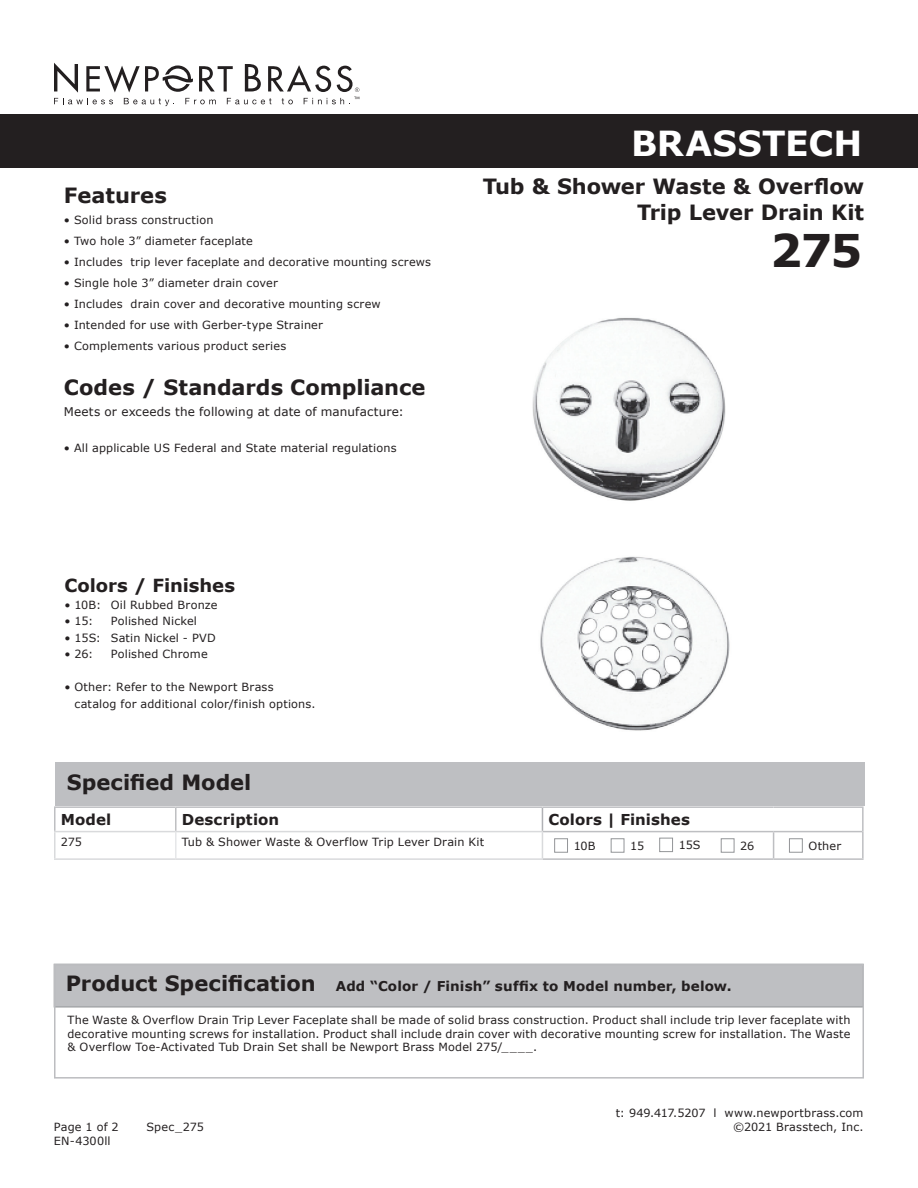
<style>
.page{position:relative;width:918px;height:1188px;background:#fff}
.page>*{position:absolute;margin:0;border:0;box-sizing:border-box;transform-origin:0 0}
.t1{font:700 45px "Verdana";color:#231f20}
.t2{font:700 34.5px "Verdana";letter-spacing:.005em;color:#fff}
.t3{font:700 21px/25.2px "Verdana";letter-spacing:-.005em;color:#231f20;text-align:right}
.t4{font:700 18px "Verdana";letter-spacing:-.005em;color:#231f20}
.t5{font:700 15px "Verdana";letter-spacing:.005em;color:#231f20}
.t6{font:700 13.5px "Verdana";letter-spacing:.01em;color:#231f20}
.t7{font:12px "Verdana";letter-spacing:.01em;color:#231f20}
.t8{font:11.25px/13.5px "Verdana";letter-spacing:.015em;color:#231f20;text-align:right}
.s1{font-size:21px}
</style>
<div class="page">
<div style="left:0;top:114px;width:918px;height:54px;background:#231f20"></div>
<svg style="left:54px;top:63px;width:305px;height:43px"></svg>
<div style="left:55px;top:763px;width:810px;height:43px;background:#bebfc2"></div>
<div style="left:659px;top:838px;width:14px;height:14px;border:1px solid #939598"></div>
<div style="left:554px;top:839px;width:14px;height:13px;border:1px solid #939598"></div>
<div style="left:721px;top:839px;width:13px;height:13px;border:1px solid #939598"></div>
<div style="left:789px;top:839px;width:14px;height:13px;border:1px solid #939598"></div>
<div style="left:611px;top:839px;width:13px;height:13px;border:1px solid #939598"></div>
<hr style="left:175px;top:808px;width:2px;height:23px;background:#bebfc2">
<hr style="left:862px;top:832px;width:2px;height:26px;background:#bebfc2">
<hr style="left:774px;top:858px;width:90px;height:2px;background:#bebfc2">
<hr style="left:54px;top:806px;width:122px;height:2px;background:#bebfc2">
<hr style="left:54px;top:808px;width:2px;height:23px;background:#bebfc2">
<hr style="left:176px;top:806px;width:366px;height:2px;background:#bebfc2">
<hr style="left:542px;top:806px;width:232px;height:2px;background:#bebfc2">
<hr style="left:774px;top:806px;width:90px;height:2px;background:#bebfc2">
<hr style="left:862px;top:808px;width:2px;height:24px;background:#bebfc2">
<hr style="left:774px;top:831px;width:88px;height:1px;background:#bebfc2">
<hr style="left:542px;top:831px;width:232px;height:1px;background:#bebfc2">
<svg style="left:773px;top:832px;width:1px;height:26px"></svg>
<hr style="left:542px;top:858px;width:232px;height:2px;background:#bebfc2">
<hr style="left:175px;top:832px;width:2px;height:26px;background:#e6e7e9">
<hr style="left:54px;top:831px;width:122px;height:1px;background:#d9dadc">
<hr style="left:54px;top:832px;width:2px;height:26px;background:#d9dadc">
<hr style="left:176px;top:831px;width:366px;height:1px;background:#d9dadc">
<hr style="left:54px;top:858px;width:122px;height:2px;background:#d9dadc">
<hr style="left:176px;top:858px;width:366px;height:2px;background:#d9dadc">
<svg style="left:542px;top:808px;width:1px;height:50px"></svg>
<div style="left:54px;top:964px;width:809px;height:43px;background:#bebfc2;border:1px solid #939598"></div>
<div style="left:54px;top:964px;width:810px;height:115px;border:2px solid #bcbdc0"></div>
<img style="left:532px;top:318px;width:198px;height:413px">
<h3 class="t3" style="left:64px;top:182px;width:105px">Features</h3>
<p class="t8" style="left:64px;top:213px;width:151px">• Solid brass construction</p>
<p class="t8" style="left:64px;top:234px;width:191px">• Two hole 3” diameter faceplate</p>
<p class="t8" style="left:64px;top:255px;width:369px">• Includes trip lever faceplate and decorative mounting screws</p>
<p class="t8" style="left:64px;top:276px;width:215px">• Single hole 3” diameter drain cover</p>
<p class="t8" style="left:64px;top:297px;width:318px">• Includes drain cover and decorative mounting screw</p>
<p class="t8" style="left:64px;top:318px;width:261px">• Intended for use with Gerber-type Strainer</p>
<p class="t8" style="left:64px;top:339px;width:224px">• Complements various product series</p>
<h3 class="t3" style="left:64px;top:375px;width:363px">Codes / Standards Compliance</h3>
<p class="t7" style="left:64px;top:404px;width:342px">Meets or exceeds the following at date of manufacture:</p>
<p class="t8" style="left:64px;top:441px;width:334px">• All applicable US Federal and State material regulations</p>
<h3 class="t4" style="left:64px;top:574px;width:172px">Colors / Finishes</h3>
<p class="t8" style="left:64px;top:598px;width:155px">• 10B: Oil Rubbed Bronze</p>
<p class="t8" style="left:64px;top:615px;width:30px">• 15:</p>
<p class="t8" style="left:111px;top:615px;width:88px">Polished Nickel</p>
<p class="t8" style="left:64px;top:631px;width:153px">• 15S: Satin Nickel - PVD</p>
<p class="t8" style="left:64px;top:648px;width:31px">• 26:</p>
<p class="t8" style="left:111px;top:648px;width:98px">Polished Chrome</p>
<p class="t8" style="left:74px;top:679px;width:243px;line-height:16.5px;text-align:left;text-indent:-10px">• Other: Refer to the Newport Brass catalog for additional color/finish options.</p>
<h2 class="t2" style="left:631px;top:121px;width:233px">BRASSTECH</h2>
<h3 class="t3" style="left:483px;top:174px;width:383px">Tub &amp; Shower Waste &amp; Overflow<br>Trip Lever Drain Kit</h3>
<h1 class="t1" style="left:770px;top:221px;width:94px">275</h1>
<h3 class="t3" style="left:67px;top:770px;width:186px">Specified Model</h3>
<h3 class="t5" style="left:61px;top:809px;width:52px">Model</h3>
<h3 class="t5" style="left:182px;top:809px;width:99px">Description</h3>
<h3 class="t5" style="left:548px;top:809px;width:143px">Colors | Finishes</h3>
<p class="t8" style="left:61px;top:836px;width:23px">275</p>
<p class="t8" style="left:182px;top:836px;width:304px">Tub &amp; Shower Waste &amp; Overflow Trip Lever Drain Kit</p>
<p class="t8" style="left:574px;top:839px;width:23px">10B</p>
<p class="t8" style="left:630px;top:839px;width:16px">15</p>
<p class="t8" style="left:679px;top:838px;width:23px">15S</p>
<p class="t8" style="left:740px;top:839px;width:16px">26</p>
<p class="t8" style="left:809px;top:839px;width:34px">Other</p>
<p class="t6" style="left:66px;top:977px;width:667px"><span class="s1">Product Specification</span> Add “Color / Finish” suffix to Model number, below.</p>
<p class="t8" style="left:68px;top:1014px;width:785px;text-align:justify">The Waste &amp; Overflow Drain Trip Lever Faceplate shall be made of solid brass construction. Product shall include trip lever faceplate with decorative mounting screws for installation. Product shall include drain cover with decorative mounting screw for installation. The Waste &amp; Overflow Toe-Activated Tub Drain Set shall be Newport Brass Model 275/____.</p>
<p class="t8" style="left:54px;top:1121px;width:66px">Page 1 of 2</p>
<p class="t8" style="left:147px;top:1121px;width:59px">Spec_275</p>
<p class="t8" style="left:54px;top:1134px;width:58px">EN-4300ll</p>
<p class="t8" style="left:616px;top:1107px;width:249px">t: 949.417.5207 l www.newportbrass.com ©2021 Brasstech, Inc.</p>
</div>
